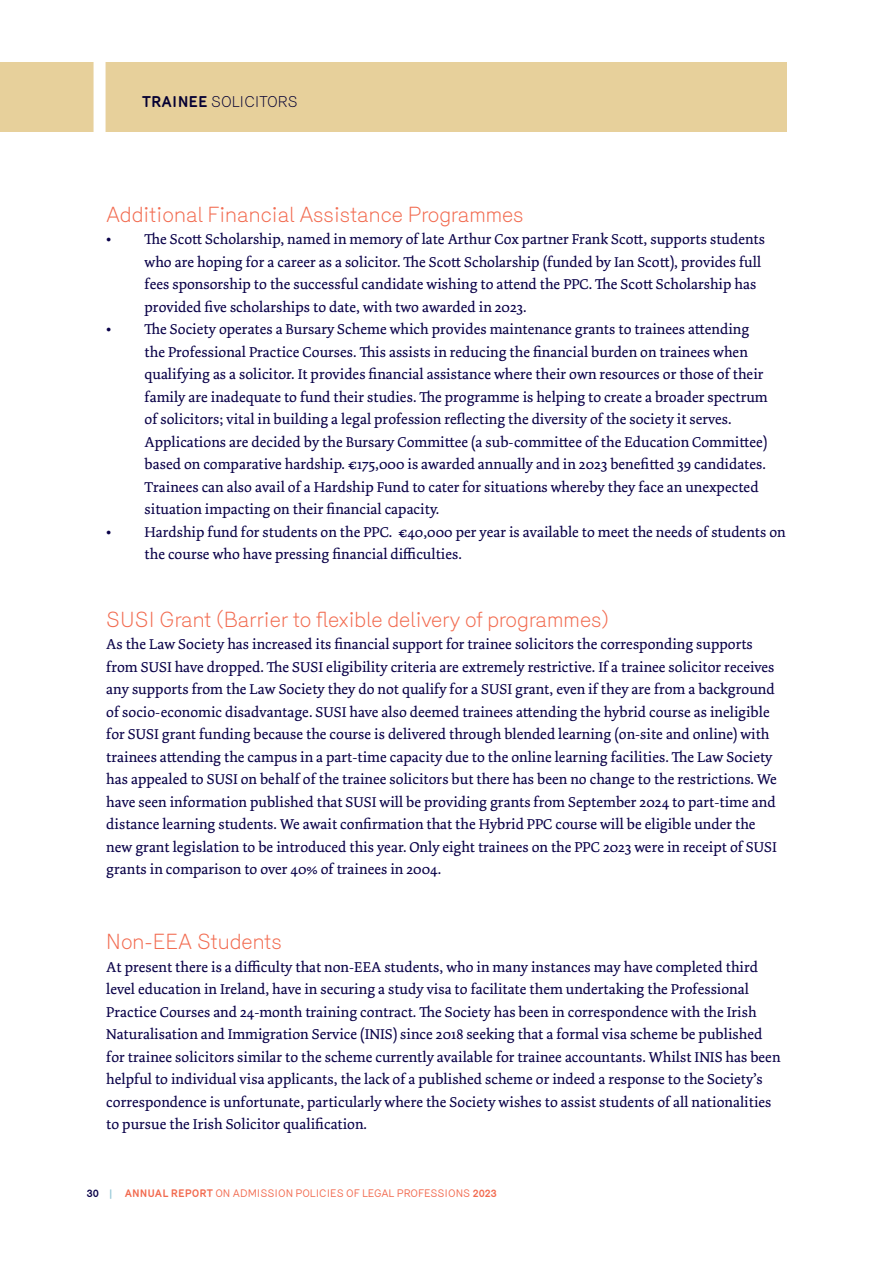
<style>
.page{position:relative;width:893px;height:1263px;background:#fff}
.page>*{position:absolute;margin:0;border:0;box-sizing:border-box;transform-origin:0 0}
.t1{font:300 21px "Merkury";color:#f26b50}
.t2{font:15px/22.5px "Dolly Pro";color:#090148}
.t3{font:300 15px "Merkury";color:#050033}
.t4{font:10.5px "Merkury";color:#f26b50}
.s1{font-weight:700}
.s2{font-family:"Merkury";font-weight:700}
.s3{font-weight:700;color:#090148}
.s4{font-weight:700;color:#96c8d7}
</style>
<div class="page">
<div style="left:0;top:62px;width:786px;height:70px;background:#e7d09b"></div>
<div style="left:94px;top:0;width:12px;height:142px;background:#fff"></div>
<p class="t3" style="left:142px;top:90px;width:157px"><span class="s1">TRAINEE</span> SOLICITORS</p>
<p class="t1" style="left:106px;top:199px;width:419px">Additional Financial Assistance Programmes</p>
<p class="t2" style="left:145px;top:228px;width:622px;text-indent:-38px"><span class="s2">•</span> The Scott Scholarship, named in memory of late Arthur Cox partner Frank Scott, supports students who are hoping for a career as a solicitor. The Scott Scholarship (funded by Ian Scott), provides full fees sponsorship to the successful candidate wishing to attend the PPC. The Scott Scholarship has provided five scholarships to date, with two awarded in 2023.</p>
<p class="t2" style="left:145px;top:318px;width:625px;text-indent:-38px"><span class="s2">•</span> The Society operates a Bursary Scheme which provides maintenance grants to trainees attending the Professional Practice Courses. This assists in reducing the financial burden on trainees when qualifying as a solicitor. It provides financial assistance where their own resources or those of their family are inadequate to fund their studies. The programme is helping to create a broader spectrum of solicitors; vital in building a legal profession reflecting the diversity of the society it serves.<br>Applications are decided by the Bursary Committee (a sub-committee of the Education Committee) based on comparative hardship. €175,000 is awarded annually and in 2023 benefitted 39 candidates.</p>
<p class="t2" style="left:145px;top:475px;width:615px">Trainees can also avail of a Hardship Fund to cater for situations whereby they face an unexpected situation impacting on their financial capacity.</p>
<p class="t2" style="left:145px;top:520px;width:643px;text-indent:-38px"><span class="s2">•</span> Hardship fund for students on the PPC. €40,000 per year is available to meet the needs of students on the course who have pressing financial difficulties.</p>
<p class="t1" style="left:106px;top:604px;width:504px">SUSI Grant (Barrier to flexible delivery of programmes)</p>
<p class="t2" style="left:106px;top:633px;width:672px">As the Law Society has increased its financial support for trainee solicitors the corresponding supports from SUSI have dropped. The SUSI eligibility criteria are extremely restrictive. If a trainee solicitor receives any supports from the Law Society they do not qualify for a SUSI grant, even if they are from a background of socio-economic disadvantage. SUSI have also deemed trainees attending the hybrid course as ineligible for SUSI grant funding because the course is delivered through blended learning (on-site and online) with trainees attending the campus in a part-time capacity due to the online learning facilities. The Law Society has appealed to SUSI on behalf of the trainee solicitors but there has been no change to the restrictions. We have seen information published that SUSI will be providing grants from September 2024 to part-time and distance learning students. We await confirmation that the Hybrid PPC course will be eligible under the new grant legislation to be introduced this year. Only eight trainees on the PPC 2023 were in receipt of SUSI grants in comparison to over 40% of trainees in 2004.</p>
<p class="t1" style="left:106px;top:926px;width:177px">Non-EEA Students</p>
<p class="t2" style="left:106px;top:955px;width:676px">At present there is a difficulty that non-EEA students, who in many instances may have completed third level education in Ireland, have in securing a study visa to facilitate them undertaking the Professional Practice Courses and 24-month training contract. The Society has been in correspondence with the Irish Naturalisation and Immigration Service (INIS) since 2018 seeking that a formal visa scheme be published for trainee solicitors similar to the scheme currently available for trainee accountants. Whilst INIS has been helpful to individual visa applicants, the lack of a published scheme or indeed a response to the Society’s correspondence is unfortunate, particularly where the Society wishes to assist students of all nationalities to pursue the Irish Solicitor qualification.</p>
<p class="t4" style="left:87px;top:1185px;width:412px"><span class="s3">30</span> <span class="s4">|</span> <span class="s1">ANNUAL REPORT</span> ON ADMISSION POLICIES OF LEGAL PROFESSIONS <span class="s1">2023</span></p>
</div>
